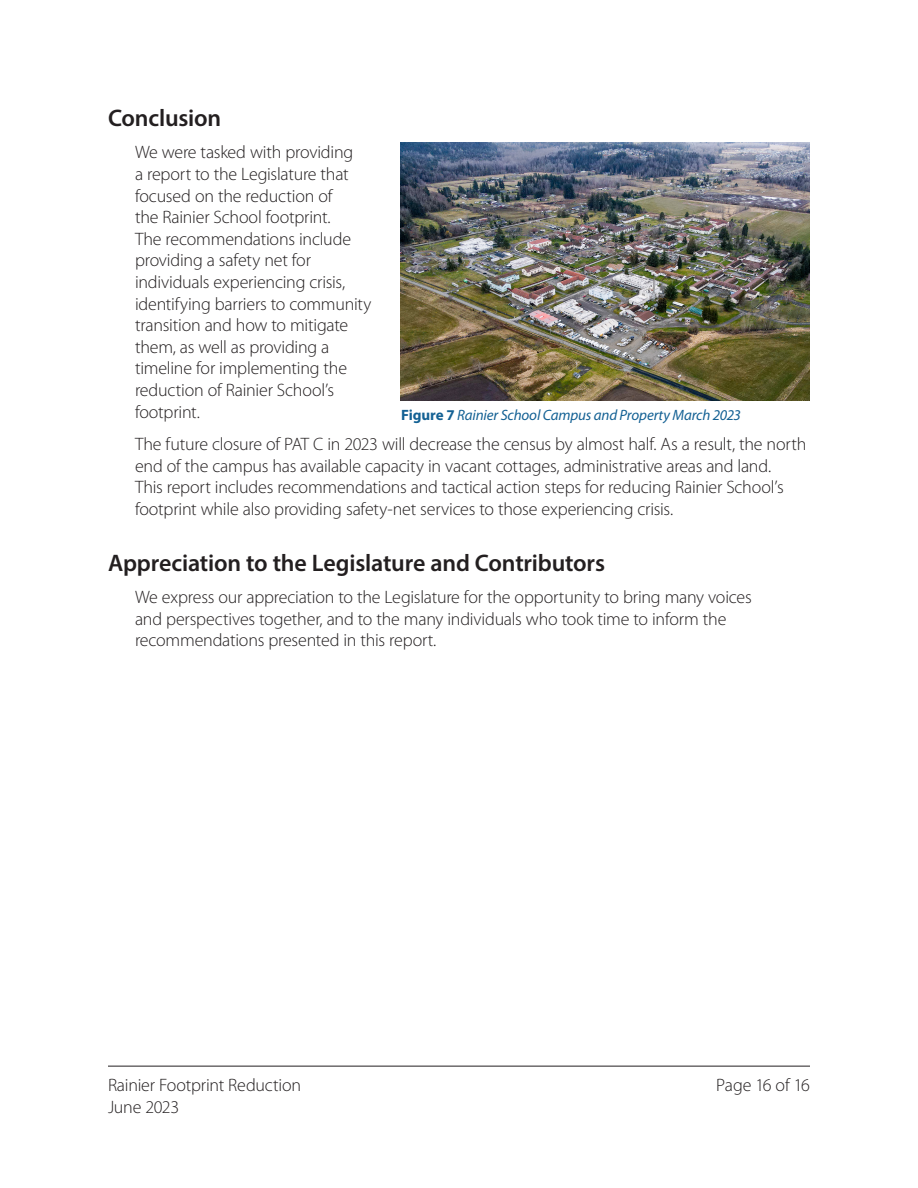
<style>
.page{position:relative;width:918px;height:1188px;background:#fff}
.page>*{position:absolute;margin:0;border:0;box-sizing:border-box;transform-origin:0 0}
.t1{font:600 24px "Myriad Pro";letter-spacing:-.01em;color:#231f20}
.t2{font:300 18px/21.6px "Myriad Pro";letter-spacing:-.015em;color:#231f20}
.t3{font:italic 15px "Myriad Pro";letter-spacing:-.01em;color:#146194}
.s1{font-weight:700;font-style:normal}
</style>
<div class="page">
<hr style="left:108px;top:1066px;width:702px;height:1px;background:#231f20">
<img style="left:401px;top:143px;width:409px;height:257px">
<p class="t1" style="left:108px;top:103px;width:115px">Conclusion</p>
<p class="t2" style="left:135px;top:142px;width:238px">We were tasked with providing<br>a report to the Legislature that focused on the reduction of<br>the Rainier School footprint.<br>The recommendations include providing a safety net for individuals experiencing crisis, identifying barriers to community transition and how to mitigate them, as well as providing a timeline for implementing the reduction of Rainier School’s footprint.</p>
<p class="t2" style="left:135px;top:434px;width:673px">The future closure of PAT C in 2023 will decrease the census by almost half. As a result, the north end of the campus has available capacity in vacant cottages, administrative areas and land.<br>This report includes recommendations and tactical action steps for reducing Rainier School’s footprint while also providing safety-net services to those experiencing crisis.</p>
<p class="t1" style="left:108px;top:547px;width:499px">Appreciation to the Legislature and Contributors</p>
<p class="t2" style="left:135px;top:587px;width:618px">We express our appreciation to the Legislature for the opportunity to bring many voices and perspectives together, and to the many individuals who took time to inform the recommendations presented in this report.</p>
<p class="t3" style="left:401px;top:407px;width:341px"><span class="s1">Figure 7</span> Rainier School Campus and Property March 2023</p>
<p class="t2" style="left:108px;top:1075px;width:195px">Rainier Footprint Reduction</p>
<p class="t2" style="left:716px;top:1075px;width:95px">Page 16 of 16</p>
<p class="t2" style="left:108px;top:1096px;width:73px">June 2023</p>
</div>
